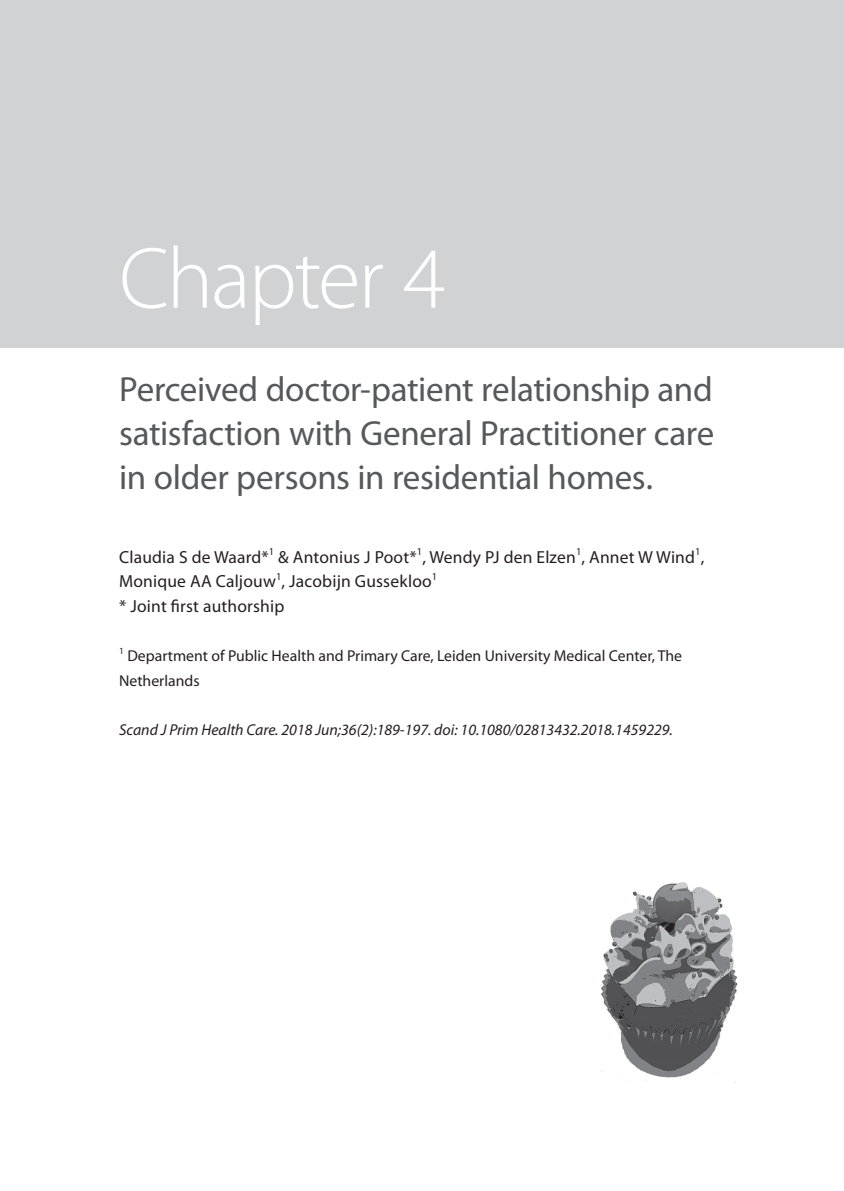
<style>
.page{position:relative;width:844px;height:1191px;background:#fff}
.page>*{position:absolute;margin:0;border:0;box-sizing:border-box;transform-origin:0 0}
.t1{font:300 87.5px "Myriad Pro";letter-spacing:-.03em;color:#fff}
.t2{font:35px/43.8px "Myriad Pro";letter-spacing:-.01em;color:#57585a;text-align:justify}
.t3{font:17.5px/24.5px "Myriad Pro";letter-spacing:.01em;color:#231f20}
.t4{font:15.75px/24.5px "Myriad Pro";color:#231f20}
.t5{font:italic 15.75px "Myriad Pro";color:#231f20}
</style>
<div class="page">
<div style="left:0;top:0;width:843px;height:348px;background:#d1d2d4"></div>
<img style="left:601px;top:882px;width:137px;height:199px">
<h1 class="t1" style="left:119px;top:226px;width:328px">Chapter 4</h1>
<h2 class="t2" style="left:119px;top:367px;width:596px">Perceived doctor-patient relationship and satisfaction with General Practitioner care in older persons in residential homes.</h2>
<p class="t3" style="left:119px;top:544px;width:586px">Claudia S de Waard*<sup>1</sup> &amp; Antonius J Poot*<sup>1</sup>, Wendy PJ den Elzen<sup>1</sup>, Annet W Wind<sup>1</sup>,<br>Monique AA Caljouw<sup>1</sup>, Jacobijn Gussekloo<sup>1<br></sup>* Joint first authorship</p>
<p class="t4" style="left:119px;top:643px;width:564px"><sup>1</sup> Department of Public Health and Primary Care, Leiden University Medical Center, The<br>Netherlands</p>
<p class="t5" style="left:119px;top:720px;width:555px">Scand J Prim Health Care. 2018 Jun;36(2):189-197. doi: 10.1080/02813432.2018.1459229.</p>
</div>
